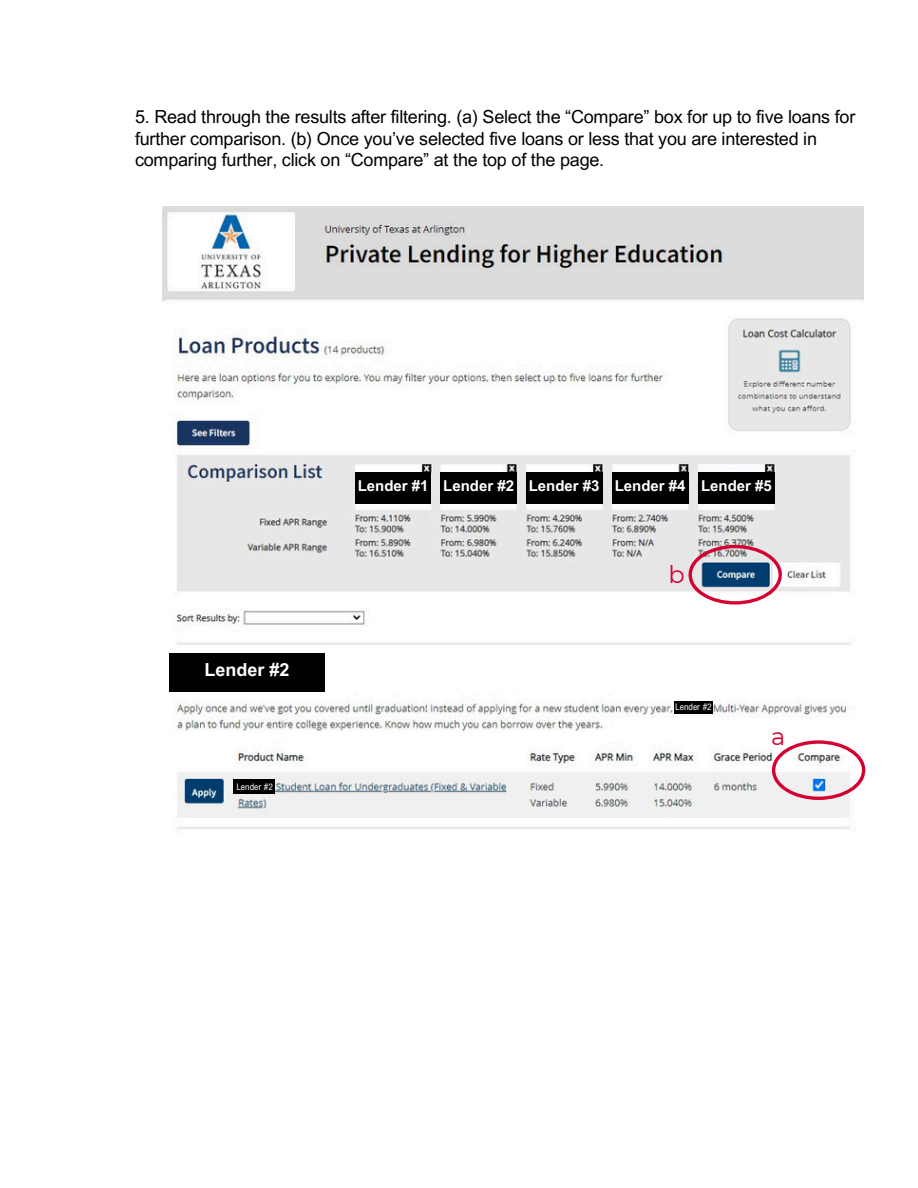
<style>
.page{position:relative;width:918px;height:1188px;background:#fff}
.page>*{position:absolute;margin:0;border:0;box-sizing:border-box;transform-origin:0 0}
.t1{font:24px "Montserrat";color:#d50032}
.t2{font:18px/21.3px "Arial MT Pro";letter-spacing:-.01em;color:#000}
.t3{font:700 18px "Arial MT Pro";color:#fff}
.t4{font:700 15px "Arial MT Pro";color:#fff}
.t5{font:9px "Arial Nova Cond";color:#fff}
</style>
<div class="page">
<img style="left:162px;top:206px;width:702px;height:624px">
<img style="left:689px;top:545px;width:93px;height:60px">
<svg style="left:772px;top:740px;width:93px;height:60px"></svg>
<div style="left:698px;top:472px;width:76px;height:31px;background:#000"></div>
<div style="left:612px;top:472px;width:77px;height:31px;background:#000"></div>
<div style="left:526px;top:472px;width:76px;height:31px;background:#000"></div>
<div style="left:441px;top:472px;width:76px;height:31px;background:#000"></div>
<div style="left:355px;top:472px;width:76px;height:31px;background:#000"></div>
<div style="left:234px;top:780px;width:41px;height:14px;background:#000"></div>
<div style="left:169px;top:653px;width:156px;height:39px;background:#000"></div>
<div style="left:674px;top:701px;width:39px;height:13px;background:#000"></div>
<p class="t2" style="left:135px;top:109px;width:722px">5. Read through the results after filtering. (a) Select the “Compare” box for up to five loans for further comparison. (b) Once you’ve selected five loans or less that you are interested in comparing further, click on “Compare” at the top of the page.</p>
<h3 class="t4" style="left:358px;top:480px;width:72px">Lender #1</h3>
<h3 class="t4" style="left:443px;top:480px;width:72px">Lender #2</h3>
<h3 class="t4" style="left:529px;top:480px;width:72px">Lender #3</h3>
<h3 class="t4" style="left:615px;top:480px;width:72px">Lender #4</h3>
<h3 class="t4" style="left:701px;top:480px;width:72px">Lender #5</h3>
<p class="t3" style="left:205px;top:663px;width:87px">Lender #2</p>
<p class="t5" style="left:236px;top:781px;width:38px">Lender #2</p>
<h1 class="t1" style="left:669px;top:560px;width:18px">b</h1>
<p class="t5" style="left:675px;top:702px;width:38px">Lender #2</p>
<p class="t1" style="left:771px;top:722px;width:16px">a</p>
</div>
